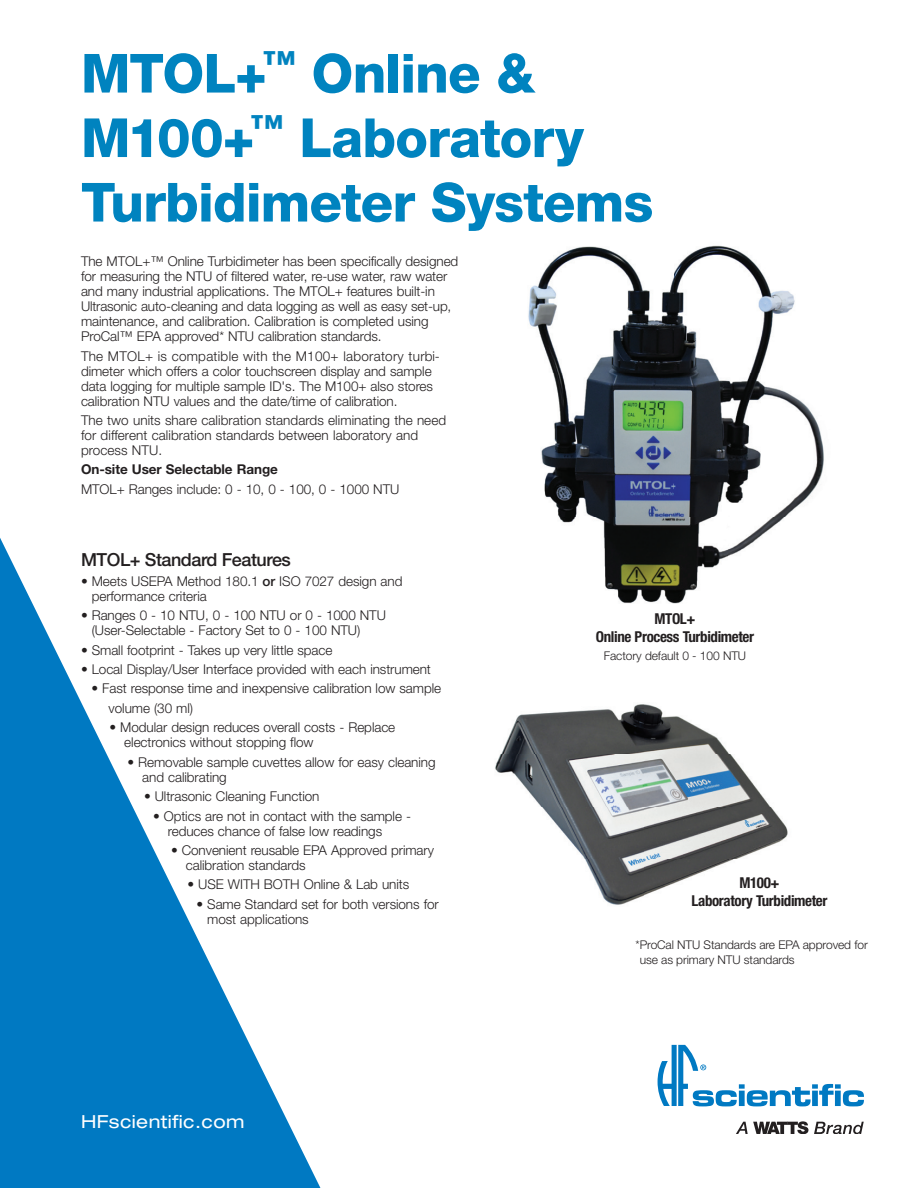
<style>
.page{position:relative;width:918px;height:1188px;background:#fff}
.page>*{position:absolute;margin:0;border:0;box-sizing:border-box;transform-origin:0 0}
.t1{font:800 54px/64.5px "Helvetica Neue LT Std";letter-spacing:-.015em;color:#0083bf}
.t2{font:500 18px "Helvetica Neue LT Std";letter-spacing:-.025em;color:#231f20}
.t3{font:expanded 18px "Helvetica Neue LT Std";letter-spacing:.025em;color:#fff}
.t4{font:700 condensed 15px/18px "Helvetica Neue LT Std";letter-spacing:-.025em;color:#231f20;text-align:center}
.t5{font:300 13.5px/15px "Helvetica Neue LT Std";letter-spacing:-.005em;color:#231f20}
.t6{font:700 13.5px "Helvetica Neue LT Std";letter-spacing:-.005em;color:#231f20}
.t7{font:300 12px/15px "Helvetica Neue LT Std";letter-spacing:-.005em;color:#231f20}
.s1{font-weight:500}
</style>
<div class="page">
<img style="left:495px;top:704px;width:293px;height:201px">
<img style="left:528px;top:245px;width:296px;height:359px">
<svg style="left:0;top:538px;width:320px;height:650px;fill:#0079c2"></svg>
<svg style="left:658px;top:1045px;width:206px;height:61px"></svg>
<svg style="left:736px;top:1121px;width:72px;height:13px"></svg>
<svg style="left:814px;top:1122px;width:50px;height:12px"></svg>
<h1 class="t1" style="left:81px;top:41px;width:574px">MTOL+<sup>™</sup> Online &amp;<br>M100+<sup>™</sup> Laboratory<br>Turbidimeter Systems</h1>
<p class="t5" style="left:81px;top:254px;width:379px">The MTOL+™ Online Turbidimeter has been specifically designed for measuring the NTU of filtered water, re-use water, raw water and many industrial applications. The MTOL+ features built-in Ultrasonic auto-cleaning and data logging as well as easy set-up, maintenance, and calibration. Calibration is completed using ProCal™ EPA approved* NTU calibration standards.</p>
<p class="t5" style="left:81px;top:348px;width:360px">The MTOL+ is compatible with the M100+ laboratory turbi&shy;dimeter which offers a color touchscreen display and sample data logging for multiple sample ID's. The M100+ also stores calibration NTU values and the date/time of calibration.</p>
<p class="t5" style="left:81px;top:412px;width:367px">The two units share calibration standards eliminating the need for different calibration standards between laboratory and process NTU.</p>
<p class="t6" style="left:81px;top:461px;width:198px">On-site User Selectable Range</p>
<p class="t5" style="left:81px;top:481px;width:320px">MTOL+ Ranges include: 0 - 10, 0 - 100, 0 - 1000 NTU</p>
<h2 class="t2" style="left:81px;top:549px;width:211px">MTOL+ Standard Features</h2>
<p class="t5" style="left:92px;top:573px;width:312px;text-indent:-11px">• Meets USEPA Method 180.1 <span class="s1">or</span> ISO 7027 design and performance criteria</p>
<p class="t5" style="left:92px;top:608px;width:296px;text-indent:-11px">• Ranges 0 - 10 NTU, 0 - 100 NTU or 0 - 1000 NTU (User-Selectable - Factory Set to 0 - 100 NTU)</p>
<p class="t5" style="left:81px;top:642px;width:253px">• Small footprint - Takes up very little space</p>
<p class="t5" style="left:81px;top:661px;width:351px">• Local Display/User Interface provided with each instrument</p>
<p class="t5" style="left:109px;top:679px;width:334px;line-height:19.5px;text-indent:-17px">• Fast response time and inexpensive calibration low sample volume (30 ml)</p>
<p class="t5" style="left:124px;top:720px;width:272px;text-indent:-15px">• Modular design reduces overall costs - Replace electronics without stopping flow</p>
<p class="t5" style="left:142px;top:754px;width:295px;text-indent:-15px">• Removable sample cuvettes allow for easy cleaning and calibrating</p>
<p class="t5" style="left:144px;top:789px;width:177px">• Ultrasonic Cleaning Function</p>
<p class="t5" style="left:168px;top:808px;width:245px;text-indent:-15px">• Optics are not in contact with the sample - reduces chance of false low readings</p>
<p class="t5" style="left:186px;top:842px;width:250px;text-indent:-15px">• Convenient reusable EPA Approved primary calibration standards</p>
<p class="t5" style="left:188px;top:877px;width:223px">• USE WITH BOTH Online &amp; Lab units</p>
<p class="t5" style="left:207px;top:896px;width:233px;text-indent:-11px">• Same Standard set for both versions for most applications</p>
<h2 class="t3" style="left:81px;top:1111px;width:165px">HFscientific.com</h2>
<p class="t4" style="left:596px;top:609px;width:160px">MTOL+<br>Online Process Turbidimeter</p>
<p class="t7" style="left:604px;top:648px;width:144px">Factory default 0 - 100 NTU</p>
<p class="t4" style="left:692px;top:874px;width:137px">M100+<br>Laboratory Turbidimeter</p>
<p class="t7" style="left:640px;top:937px;width:230px;text-indent:-4px">* ProCal NTU Standards are EPA approved for use as primary NTU standards</p>
</div>
